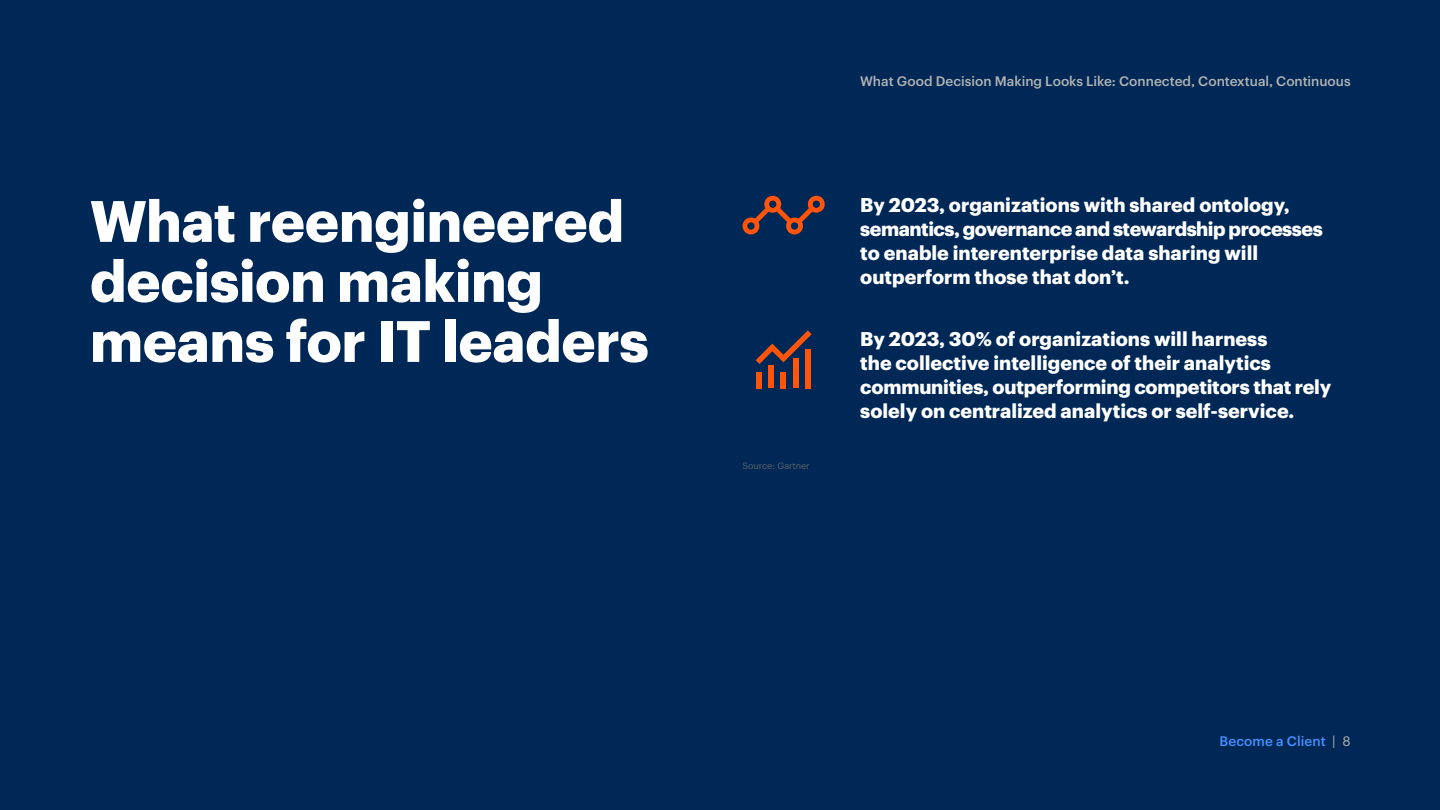
<style>
.page{position:relative;width:1440px;height:810px;background:#002856}
.page>*{position:absolute;margin:0;border:0;box-sizing:border-box;transform-origin:0 0}
.t1{font:700 57px/60px "Graphik";letter-spacing:-.005em;color:#fff}
.t2{font:700 19.5px/24px "Graphik";color:#fff}
.t3{font:500 13.5px "Graphik";color:#b3b3b3}
.t4{font:500 13.5px "Graphik";letter-spacing:.01em;color:#478eff}
.t5{font:9px "Graphik";color:#5f636a}
.s1{font-weight:400;color:#b3b3b3}
</style>
<div class="page">
<svg style="left:742px;top:196px;width:83px;height:38px"></svg>
<svg style="left:755px;top:330px;width:56px;height:34px"></svg>
<div style="left:756px;top:372px;width:6px;height:16px;background:#ff540a"></div>
<div style="left:768px;top:365px;width:6px;height:23px;background:#ff540a"></div>
<div style="left:781px;top:372px;width:5px;height:16px;background:#ff540a"></div>
<div style="left:793px;top:359px;width:5px;height:29px;background:#ff540a"></div>
<div style="left:805px;top:349px;width:5px;height:39px;background:#ff540a"></div>
<p class="t3" style="left:860px;top:71px;width:492px">What Good Decision Making Looks Like: Connected, Contextual, Continuous</p>
<h1 class="t1" style="left:90px;top:186px;width:560px">What reengineered decision making means for IT leaders</h1>
<p class="t2" style="left:860px;top:191px;width:464px">By 2023, organizations with shared ontology, semantics, governance and stewardship processes to enable interenterprise data sharing will outperform those that don’t.</p>
<p class="t2" style="left:860px;top:325px;width:472px">By 2023, 30% of organizations will harness<br>the collective intelligence of their analytics communities, outperforming competitors that rely solely on centralized analytics or self-service.</p>
<p class="t5" style="left:742px;top:459px;width:69px">Source: Gartner</p>
<p class="t4" style="left:1219px;top:731px;width:133px">Become a Client <span class="s1">| 8</span></p>
</div>
